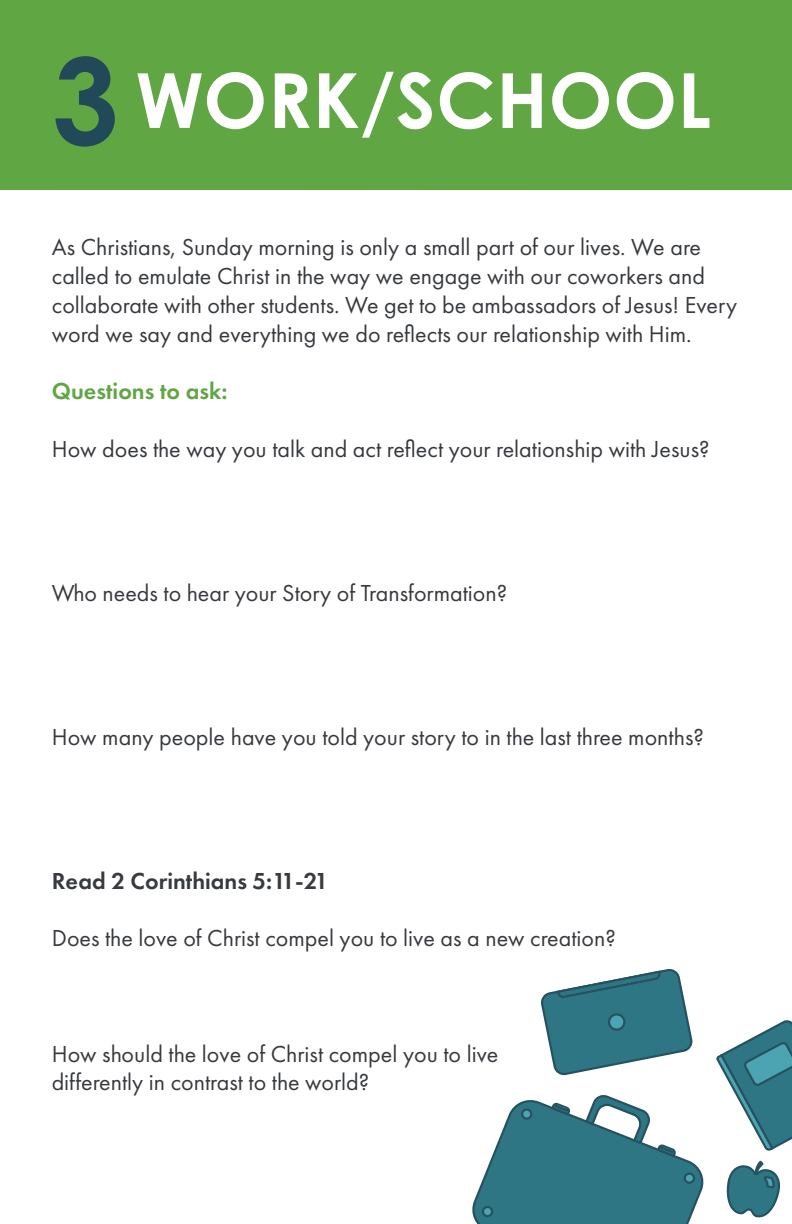
<style>
.page{position:relative;width:792px;height:1224px;background:#fff}
.page>*{position:absolute;margin:0;border:0;box-sizing:border-box;transform-origin:0 0}
.t1{font:700 76px "Century Gothic Pro";letter-spacing:.01em;color:#fff}
.t2{font:24px/28.8px "Futura PT";color:#373a3e}
.t3{font:600 24px "Futura PT";color:#373a3e}
.t4{font:600 24px "Futura PT";color:#60a744}
.s1{font-size:120px;color:#224958}
</style>
<div class="page">
<div style="left:0;top:0;width:792px;height:190px;background:#60a744"></div>
<svg style="left:472px;top:1095px;width:232px;height:129px"></svg>
<svg style="left:716px;top:1020px;width:76px;height:131px"></svg>
<svg style="left:726px;top:1160px;width:54px;height:58px"></svg>
<svg style="left:541px;top:969px;width:152px;height:107px"></svg>
<h1 class="t1" style="left:52px;top:72px;width:661px"><span class="s1">3</span> WORK/SCHOOL</h1>
<p class="t2" style="left:52px;top:235px;width:687px">As Christians, Sunday morning is only a small part of our lives. We are called to emulate Christ in the way we engage with our coworkers and collaborate with other students. We get to be ambassadors of Jesus! Every word we say and everything we do reflects our relationship with Him.</p>
<p class="t4" style="left:52px;top:381px;width:177px">Questions to ask:</p>
<p class="t2" style="left:52px;top:436px;width:659px">How does the way you talk and act reflect your relationship with Jesus?</p>
<p class="t2" style="left:52px;top:580px;width:457px">Who needs to hear your Story of Transformation?</p>
<p class="t2" style="left:52px;top:724px;width:654px">How many people have you told your story to in the last three months?</p>
<p class="t3" style="left:52px;top:871px;width:278px">Read 2 Corinthians 5:11-21</p>
<p class="t2" style="left:52px;top:926px;width:566px">Does the love of Christ compel you to live as a new creation?</p>
<p class="t2" style="left:52px;top:1041px;width:448px">How should the love of Christ compel you to live differently in contrast to the world?</p>
</div>
